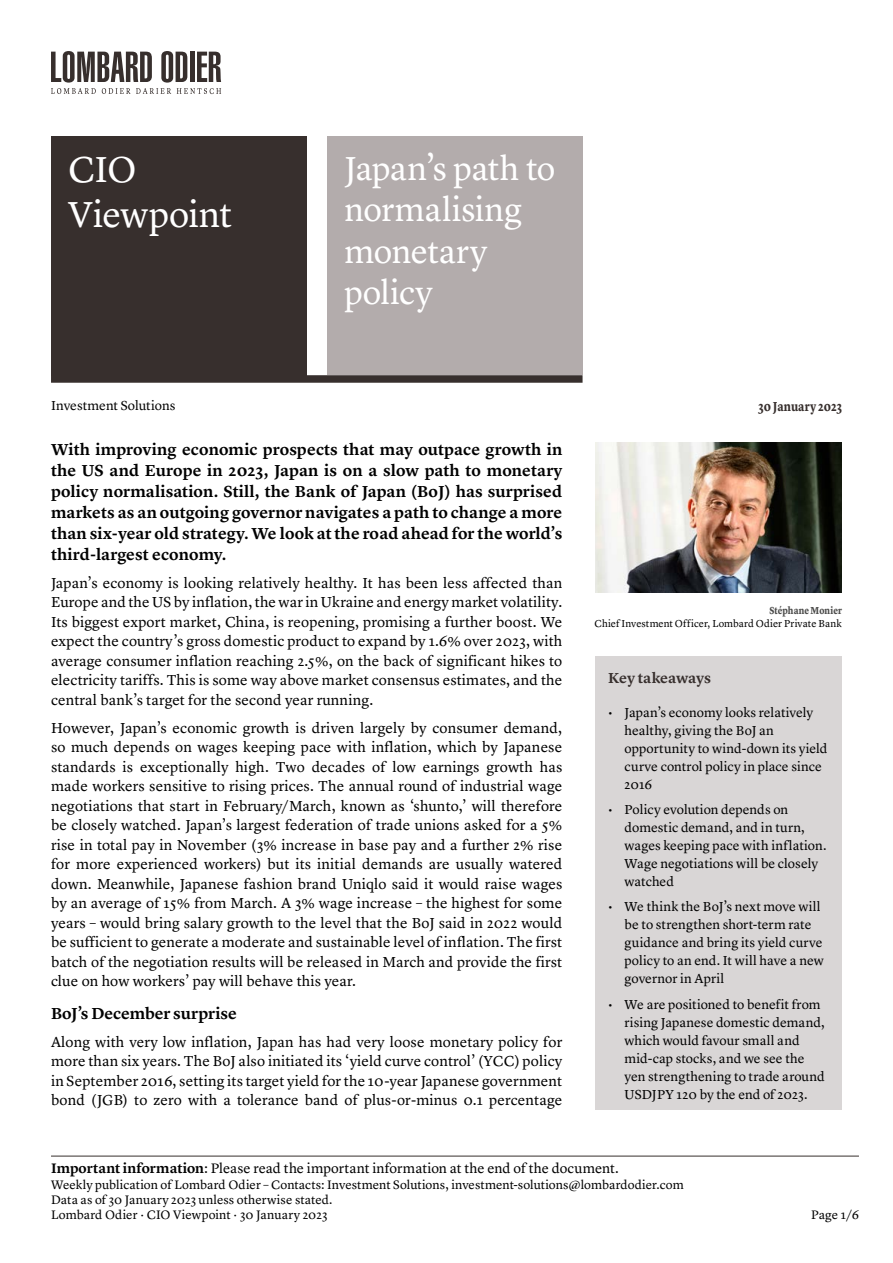
<style>
.page{position:relative;width:893px;height:1263px;background:#fff}
.page>*{position:absolute;margin:0;border:0;box-sizing:border-box;transform-origin:0 0}
.t1{font:37.5px/45px "Lyon Text";letter-spacing:-.015em;color:#fff}
.t2{font:34.5px/41.4px "Lyon Text";letter-spacing:-.01em;color:#fff}
.t3{font:600 16.5px/21px "Lyon Text";letter-spacing:.005em;color:#000;text-align:justify}
.t4{font:15px/19.5px "Lyon Text";letter-spacing:.01em;color:#000;text-align:justify}
.t5{font:600 15px "Lyon Text";letter-spacing:-.005em;color:#372f2d}
.t6{font:14.25px "Lyon Text";color:#000}
.t7{font:13.5px/18px "Lyon Text";color:#000}
.t8{font:700 13.5px "Lyon Text";letter-spacing:.005em;color:#372f2d;scale:.82 1}
.t9{font:12.75px/15.3px "Lyon Text";letter-spacing:.005em;color:#000}
.t10{font:10.5px "Lyon Text";letter-spacing:.005em;color:#000}
.t11{font:700 10.5px "Lyon Text";letter-spacing:.005em;color:#4a4a49;scale:.82 1}
.s1{font-weight:600}
</style>
<div class="page">
<svg style="left:51px;top:51px;width:170px;height:43px"></svg>
<div style="left:51px;top:375px;width:532px;height:8px;background:#372f2d"></div>
<hr style="left:51px;top:1156px;width:808px;height:1px;background:#372f2d">
<img style="left:595px;top:442px;width:247px;height:150px">
<div style="left:595px;top:656px;width:247px;height:453px;background:#d9d6d6"></div>
<div style="left:51px;top:136px;width:255px;height:239px;background:#372f2d"></div>
<div style="left:327px;top:136px;width:256px;height:239px;background:#b3acac"></div>
<h1 class="t1" style="left:68px;top:143px;width:165px">CIO<br>Viewpoint</h1>
<h2 class="t2" style="left:344px;top:145px;width:213px">Japan’s path to normalising monetary policy</h2>
<p class="t7" style="left:51px;top:395px;width:126px">Investment Solutions</p>
<p class="t8" style="left:758px;top:396px;width:104px">30 January 2023</p>
<p class="t3" style="left:51px;top:437px;width:513px">With improving economic prospects that may outpace growth in the US and Europe in 2023, Japan is on a slow path to monetary policy normalisation. Still, the Bank of Japan (BoJ) has surprised markets as an outgoing governor navigates a path to change a more than six-year old strategy. We look at the road ahead for the world’s third-largest economy.</p>
<p class="t4" style="left:51px;top:572px;width:513px">Japan’s economy is looking relatively healthy. It has been less affected than Europe and the US by inflation, the war in Ukraine and energy market volatility.<br>Its biggest export market, China, is reopening, promising a further boost. We expect the country’s gross domestic product to expand by 1.6% over 2023, with average consumer inflation reaching 2.5%, on the back of significant hikes to electricity tariffs. This is some way above market consensus estimates, and the central bank’s target for the second year running.</p>
<p class="t4" style="left:51px;top:717px;width:513px">However, Japan’s economic growth is driven largely by consumer demand, so much depends on wages keeping pace with inflation, which by Japanese standards is exceptionally high. Two decades of low earnings growth has made workers sensitive to rising prices. The annual round of industrial wage negotiations that start in February/March, known as ‘shunto,’ will therefore be closely watched. Japan’s largest federation of trade unions asked for a 5% rise in total pay in November (3% increase in base pay and a further 2% rise for more experienced workers) but its initial demands are usually watered down. Meanwhile, Japanese fashion brand Uniqlo said it would raise wages by an average of 15% from March. A 3% wage increase – the highest for some years – would bring salary growth to the level that the BoJ said in 2022 would be sufficient to generate a moderate and sustainable level of inflation. The first batch of the negotiation results will be released in March and provide the first clue on how workers’ pay will behave this year.</p>
<p class="t3" style="left:51px;top:1001px;width:187px">BoJ’s December surprise</p>
<p class="t4" style="left:51px;top:1031px;width:513px">Along with very low inflation, Japan has had very loose monetary policy for more than six years. The BoJ also initiated its ‘yield curve control’ (YCC) policy in September 2016, setting its target yield for the 10-year Japanese government bond (JGB) to zero with a tolerance band of plus-or-minus 0.1 percentage</p>
<p class="t11" style="left:769px;top:602px;width:90px">Stéphane Monier</p>
<p class="t10" style="left:595px;top:616px;width:249px">Chief Investment Officer, Lombard Odier Private Bank</p>
<p class="t5" style="left:608px;top:666px;width:105px">Key takeaways</p>
<p class="t7" style="left:625px;top:702px;width:204px;text-indent:-16px">• Japan’s economy looks relatively healthy, giving the BoJ an opportunity to wind-down its yield curve control policy in place since<br>2016</p>
<p class="t7" style="left:625px;top:799px;width:204px;text-indent:-16px">• Policy evolution depends on domestic demand, and in turn, wages keeping pace with inflation.<br>Wage negotiations will be closely watched</p>
<p class="t7" style="left:625px;top:897px;width:201px;text-indent:-16px">• We think the BoJ’s next move will be to strengthen short-term rate guidance and bring its yield curve policy to an end. It will have a new governor in April</p>
<p class="t7" style="left:625px;top:994px;width:202px;text-indent:-16px">• We are positioned to benefit from rising Japanese domestic demand, which would favour small and mid-cap stocks, and we see the yen strengthening to trade around<br>USDJPY 120 by the end of 2023.</p>
<p class="t6" style="left:51px;top:1157px;width:569px"><span class="s1">Important information</span>: Please read the important information at the end of the document.</p>
<p class="t9" style="left:51px;top:1175px;width:634px">Weekly publication of Lombard Odier – Contacts: Investment Solutions, investment-solutions@lombardodier.com<br>Data as of 30 January 2023 unless otherwise stated.<br>Lombard Odier · CIO Viewpoint · 30 January 2023</p>
<p class="t9" style="left:811px;top:1206px;width:49px">Page 1/6</p>
</div>
